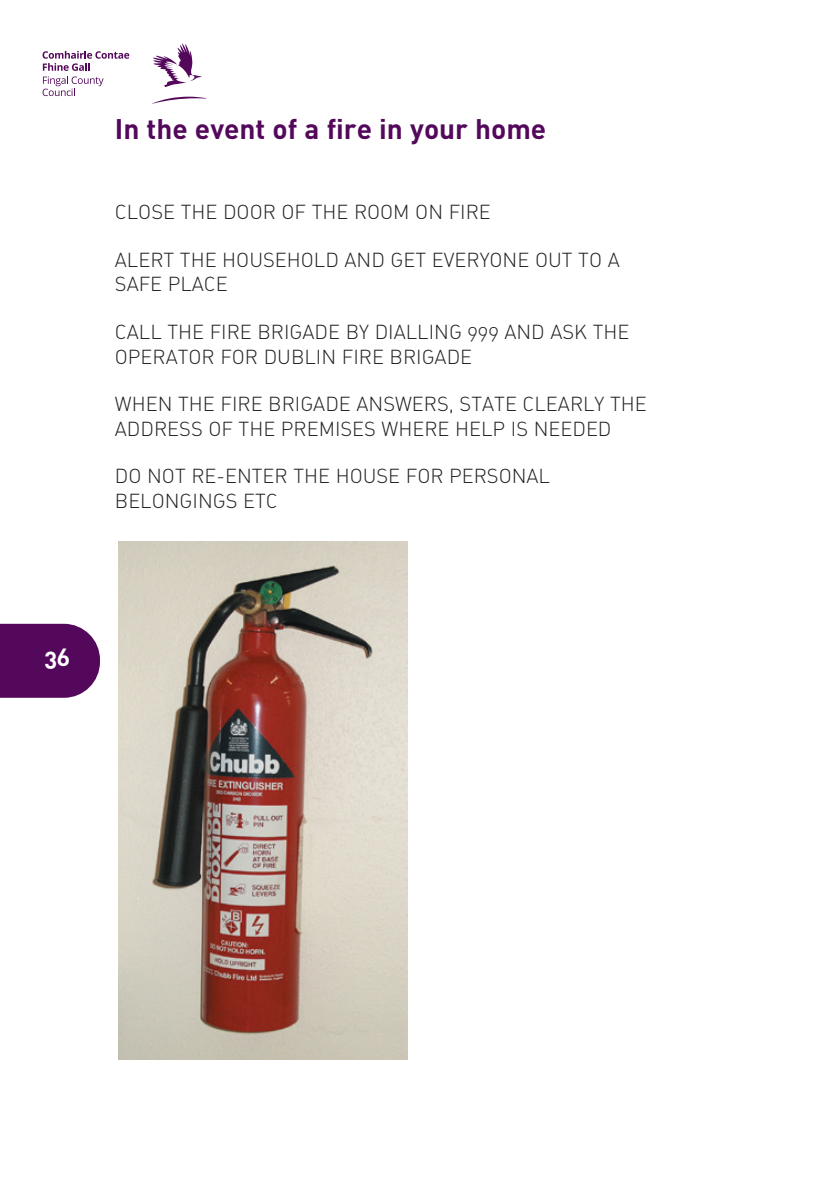
<style>
.page{position:relative;width:840px;height:1191px;background:#fff}
.page>*{position:absolute;margin:0;border:0;box-sizing:border-box;transform-origin:0 0}
.t1{font:700 28px "Fingal Sans";color:#53085b}
.t2{font:700 24px "Fingal Sans";color:#fff}
.t3{font:300 20px/24.8px "Fingal Sans";color:#231f20}
</style>
<div class="page">
<svg style="left:0;top:50px;width:408px;height:1010px"></svg>
<svg style="left:153px;top:43px;width:48px;height:44px"></svg>
<svg style="left:152px;top:97px;width:54px;height:7px"></svg>
<svg style="left:43px;top:51px;width:86px;height:45px"></svg>
<img style="left:118px;top:541px;width:289px;height:518px">
<p class="t1" style="left:115px;top:110px;width:432px">In the event of a fire in your home</p>
<p class="t3" style="left:115px;top:199px;width:377px">CLOSE THE DOOR OF THE ROOM ON FIRE</p>
<p class="t3" style="left:115px;top:247px;width:506px">ALERT THE HOUSEHOLD AND GET EVERYONE OUT TO A<br>SAFE PLACE</p>
<p class="t3" style="left:115px;top:319px;width:515px">CALL THE FIRE BRIGADE BY DIALLING 999 AND ASK THE<br>OPERATOR FOR DUBLIN FIRE BRIGADE</p>
<p class="t3" style="left:115px;top:391px;width:533px">WHEN THE FIRE BRIGADE ANSWERS, STATE CLEARLY THE<br>ADDRESS OF THE PREMISES WHERE HELP IS NEEDED</p>
<p class="t3" style="left:115px;top:463px;width:436px">DO NOT RE-ENTER THE HOUSE FOR PERSONAL<br>BELONGINGS ETC</p>
<p class="t2" style="left:45px;top:641px;width:27px">36</p>
</div>
